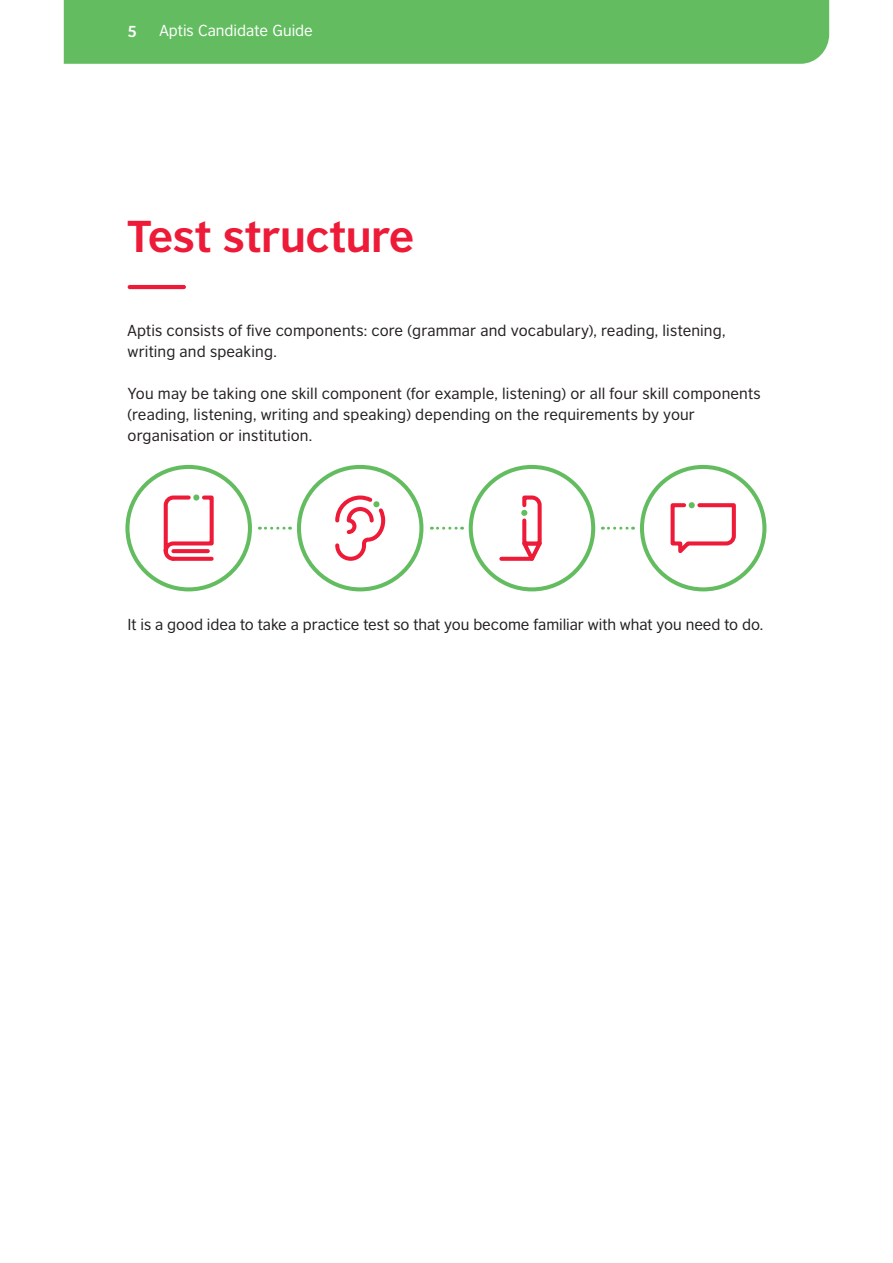
<style>
.page{position:relative;width:893px;height:1263px;background:#fff}
.page>*{position:absolute;margin:0;border:0;box-sizing:border-box;transform-origin:0 0}
.t1{font:700 42px "British Council Sans";letter-spacing:-.01em;color:#ed1a38}
.t2{font:15px/21px "British Council Sans CE";letter-spacing:.01em;color:#231f20}
.t3{font:15px "British Council Sans CE";color:#fff}
.t4{font:700 15px "British Council Sans CE";color:#fff}
</style>
<div class="page">
<div style="left:64px;top:0;width:765px;height:64px;background:#63bd60"></div>
<hr style="left:130px;top:285px;width:54px;height:4px;background:#ed1a38">
<div style="left:469px;top:465px;width:126px;height:126px;border:4px solid #63bd60;border-radius:50%"></div>
<svg style="left:501px;top:557px;width:17px;height:4px"></svg>
<svg style="left:518px;top:495px;width:24px;height:66px"></svg>
<div style="left:640px;top:465px;width:126px;height:126px;border:4px solid #63bd60;border-radius:50%"></div>
<svg style="left:670px;top:502px;width:66px;height:51px"></svg>
<div style="left:297px;top:465px;width:126px;height:126px;border:4px solid #63bd60;border-radius:50%"></div>
<svg style="left:335px;top:495px;width:51px;height:66px"></svg>
<div style="left:125px;top:465px;width:127px;height:126px;border:4px solid #63bd60;border-radius:50%"></div>
<svg style="left:163px;top:495px;width:51px;height:66px"></svg>
<svg style="left:173px;top:557px;width:39px;height:4px"></svg>
<svg style="left:173px;top:549px;width:35px;height:4px"></svg>
<div style="left:193px;top:494px;width:6px;height:7px;background:#63bd60;border-radius:50%"></div>
<svg style="left:259px;top:527px;width:32px;height:3px"></svg>
<svg style="left:431px;top:527px;width:32px;height:3px"></svg>
<svg style="left:602px;top:527px;width:32px;height:3px"></svg>
<p class="t4" style="left:128px;top:22px;width:11px">5</p>
<p class="t3" style="left:159px;top:22px;width:155px">Aptis Candidate Guide</p>
<p class="t1" style="left:128px;top:199px;width:288px">Test structure</p>
<p class="t2" style="left:128px;top:320px;width:599px">Aptis consists of five components: core (grammar and vocabulary), reading, listening, writing and speaking.</p>
<p class="t2" style="left:128px;top:383px;width:635px">You may be taking one skill component (for example, listening) or all four skill components (reading, listening, writing and speaking) depending on the requirements by your organisation or institution.</p>
<p class="t2" style="left:128px;top:614px;width:637px">It is a good idea to take a practice test so that you become familiar with what you need to do.</p>
</div>
